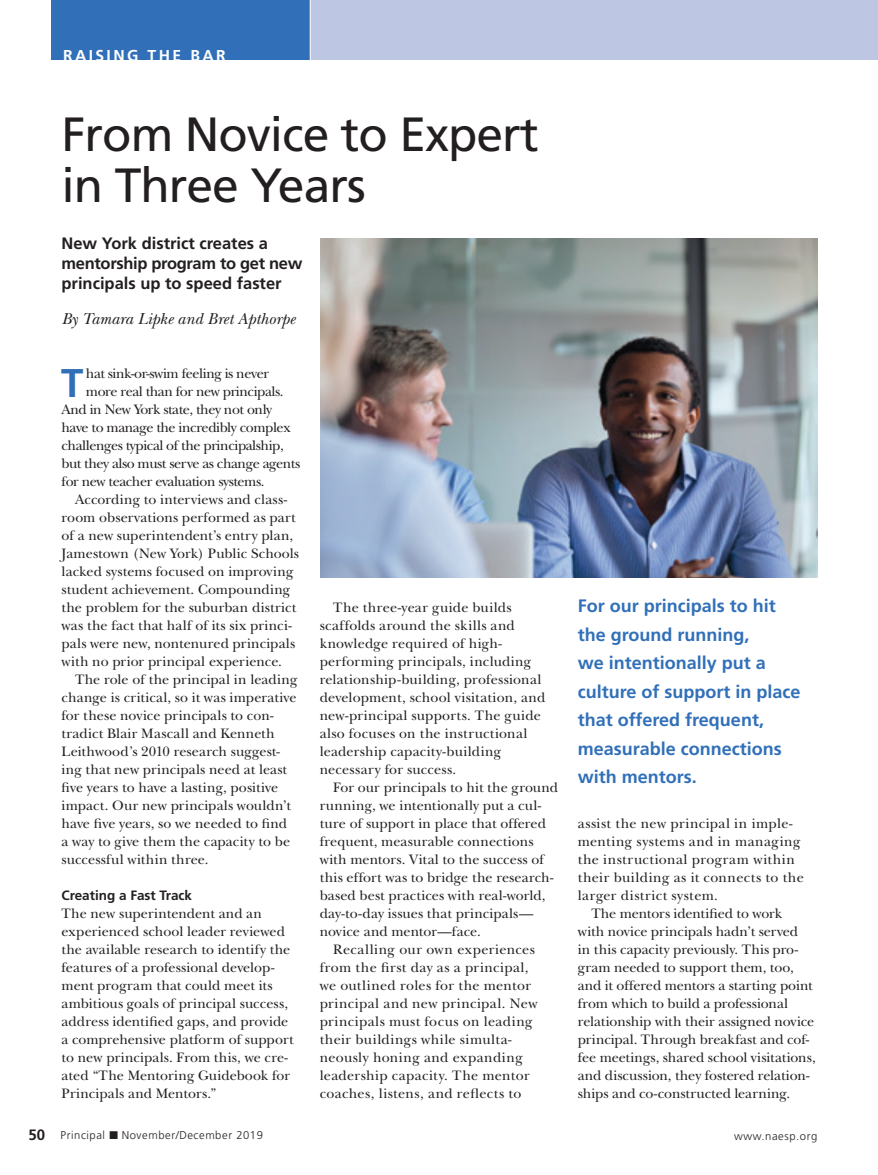
<style>
.page{position:relative;width:878px;height:1175px;background:#fff}
.page>*{position:absolute;margin:0;border:0;box-sizing:border-box;transform-origin:0 0}
.DEPT_Headline{font:48px/51px "Frutiger";letter-spacing:-.02em;color:#231f20}
.DEPT_1stP{font:700 40.05px "Frutiger";color:#3170b8}
.PullQuote_Blue{font:700 18px/28.5px "Frutiger";color:#3170b8}
.DEPT_Dek{font:700 16.5px/19.8px "Frutiger";color:#231f20}
.DEPT_Byline{font:italic 16.5px "New Baskerville";color:#231f20}
.t1{font:700 15.75px "Frutiger";letter-spacing:.15em;color:#fff}
.Body_Indent{font:14.25px/18px "New Baskerville";letter-spacing:.01em;color:#231f20}
.Body_NoIndent{font:14.25px/18px "New Baskerville";color:#231f20}
.DEPT_1stP-2{font:14.25px "New Baskerville";letter-spacing:-.03em;color:#231f20}
.Body_Indent-2{font:14.25px/18px "New Baskerville";letter-spacing:.03em;color:#231f20}
.Subhead{font:700 13.5px "Frutiger";color:#231f20}
.t2{font:300 11.25px "Frutiger";letter-spacing:.05em;color:#231f20}
.s1{font-weight:700;font-size:15px}
</style>
<div class="page">
<div style="left:51px;top:0;width:259px;height:60px;background:#3170b8"></div>
<div style="left:310px;top:0;width:568px;height:60px;background:#bdc7e4"></div>
<hr style="left:310px;top:0;width:1px;height:60px;background:#fff">
<img style="left:320px;top:238px;width:497px;height:340px">
<p class="t1" style="left:63px;top:46px;width:164px">RAISING THE BAR</p>
<p class="DEPT_Headline" style="left:62px;top:109px;width:478px">From Novice to Expert in Three Years</p>
<p class="DEPT_Dek" style="left:62px;top:233px;width:242px">New York district creates a mentorship program to get new principals up to speed faster</p>
<p class="DEPT_Byline" style="left:62px;top:309px;width:235px">By Tamara Lipke and Bret Apthorpe</p>
<p class="DEPT_1stP" style="left:61px;top:359px;width:24px">T</p>
<p class="DEPT_1stP-2" style="left:86px;top:365px;width:185px">hat sink-or-swim feeling is never</p>
<p class="DEPT_1stP-2" style="left:86px;top:383px;width:199px">more real than for new principals.</p>
<p class="DEPT_1stP-2" style="left:62px;top:401px;width:212px">And in New York state, they not only</p>
<p class="DEPT_1stP-2" style="left:62px;top:419px;width:231px">have to manage the incredibly complex</p>
<p class="DEPT_1stP-2" style="left:62px;top:437px;width:224px">challenges typical of the principalship,</p>
<p class="DEPT_1stP-2" style="left:62px;top:455px;width:240px">but they also must serve as change agents</p>
<p class="DEPT_1stP-2" style="left:62px;top:473px;width:204px">for new teacher evaluation systems.</p>
<p class="Body_Indent" style="left:62px;top:490px;width:239px;text-indent:14px">According to interviews and class&shy;room observations performed as part of a new superintendent’s entry plan, Jamestown (New York) Public Schools lacked systems focused on improving student achievement. Compounding the problem for the suburban district was the fact that half of its six princi&shy;pals were new, nontenured principals with no prior principal experience.</p>
<p class="Body_Indent" style="left:62px;top:670px;width:237px;text-indent:14px">The role of the principal in leading change is critical, so it was imperative for these novice principals to con&shy;tradict Blair Mascall and Kenneth Leithwood’s 2010 research suggest&shy;ing that new principals need at least five years to have a lasting, positive impact. Our new principals wouldn’t have five years, so we needed to find a way to give them the capacity to be successful within three.</p>
<p class="Subhead" style="left:62px;top:887px;width:132px">Creating a Fast Track</p>
<p class="Body_NoIndent" style="left:62px;top:904px;width:233px">The new superintendent and an experienced school leader reviewed the available research to identify the features of a professional develop&shy;ment program that could meet its ambitious goals of principal success, address identified gaps, and provide a comprehensive platform of support to new principals. From this, we cre&shy;ated “The Mentoring Guidebook for Principals and Mentors.”</p>
<p class="Body_Indent" style="left:320px;top:598px;width:227px;text-indent:14px">The three-year guide builds scaffolds around the skills and knowledge required of high&shy;performing principals, including relationship-building, professional development, school visitation, and new-principal supports. The guide also focuses on the instructional leadership capacity-building necessary for success.</p>
<p class="Body_Indent" style="left:320px;top:778px;width:240px;text-indent:14px">For our principals to hit the ground running, we intentionally put a cul&shy;ture of support in place that offered frequent, measurable connections with mentors. Vital to the success of this effort was to bridge the research&shy;based best practices with real-world, day-to-day issues that principals— novice and mentor—face.</p>
<p class="Body_Indent" style="left:320px;top:940px;width:219px;text-indent:14px">Recalling our own experiences from the first day as a principal, we outlined roles for the mentor principal and new principal. New principals must focus on leading their buildings while simulta&shy;neously honing and expanding leadership capacity. The mentor coaches, listens, and reflects to</p>
<p class="PullQuote_Blue" style="left:578px;top:591px;width:224px">For our principals to hit the ground running,<br>we intentionally put a culture of support in place that offered frequent, measurable connections with mentors.</p>
<p class="Body_Indent-2" style="left:578px;top:814px;width:227px">assist the new principal in imple&shy;menting systems and in managing the instructional program within their building as it connects to the larger district system.</p>
<p class="Body_Indent" style="left:578px;top:904px;width:239px;text-indent:14px">The mentors identified to work<br>with novice principals hadn’t served<br>in this capacity previously. This pro&shy;gram needed to support them, too, and it offered mentors a starting point from which to build a professional relationship with their assigned novice principal. Through breakfast and cof&shy;fee meetings, shared school visitations, and discussion, they fostered relation&shy;ships and co-constructed learning.</p>
<p class="t2" style="left:28px;top:1129px;width:236px"><span class="s1">50</span> Principal ■ November/December 2019</p>
<p class="t2" style="left:734px;top:1129px;width:85px">www.naesp.org</p>
</div>
